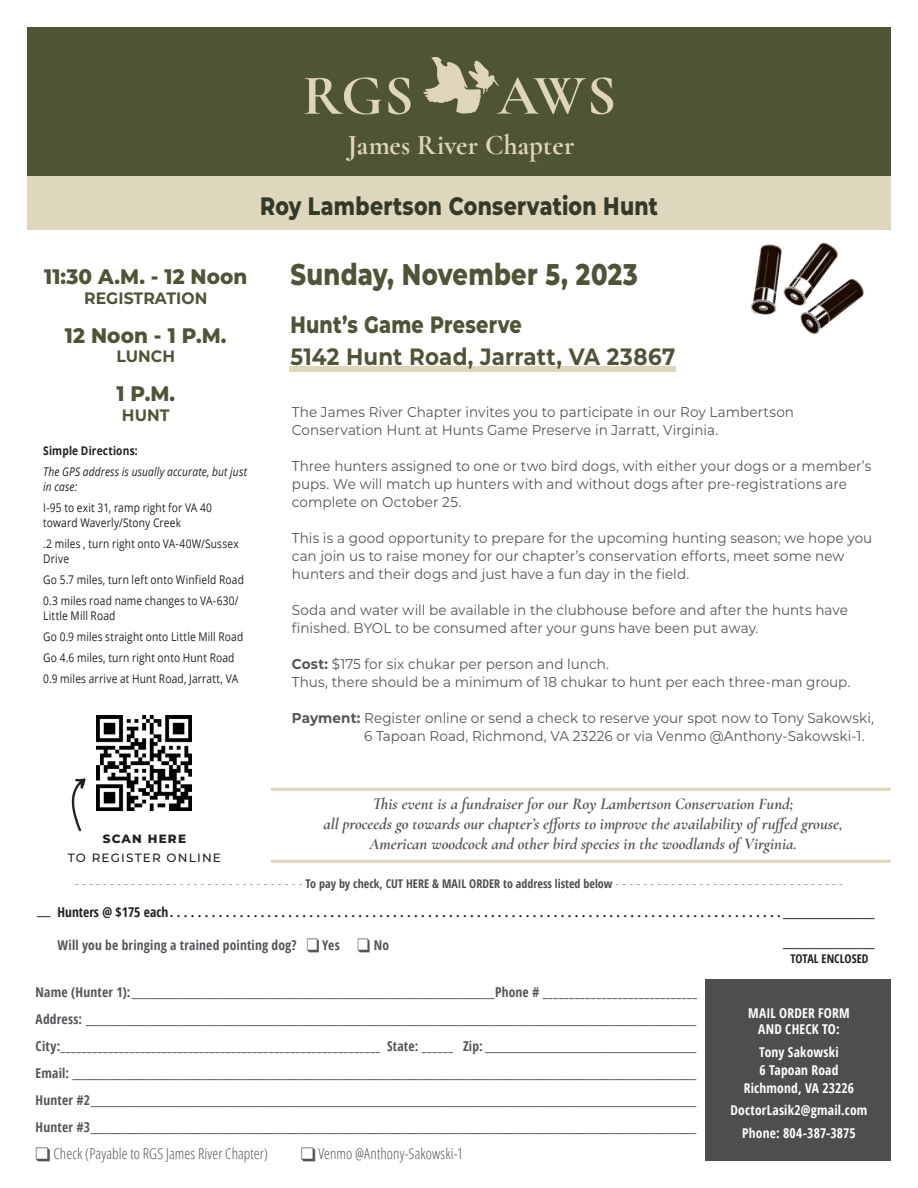
<style>
.page{position:relative;width:918px;height:1188px;background:#fff}
.page>*{position:absolute;margin:0;border:0;box-sizing:border-box;transform-origin:0 0}
.t1{font:800 30px "Montserrat";letter-spacing:.015em;color:#505437;scale:.81 1}
.t2{font:700 28.5px "Cormorant Garamond";letter-spacing:.01em;color:#dfd4bc;scale:.95 1}
.t3{font:800 25.2px "Montserrat";letter-spacing:.015em;color:#353928;scale:.81 1}
.t4{font:700 23.7px "Montserrat";letter-spacing:.005em;color:#505437;scale:.9 1}
.t5{font:800 23.7px "Montserrat";letter-spacing:.015em;color:#505437;scale:.81 1}
.t6{font:800 21px "Montserrat";letter-spacing:.005em;color:#505437;scale:.95 1}
.t7{font:italic 700 16.5px "Cormorant Garamond";color:#54555a}
.t8{font:700 16.5px "Montserrat";letter-spacing:.005em;color:#505437;scale:.95 1}
.Registration{font:300 15px "Open Sans Condensed";letter-spacing:.005em;color:#54555a}
.t9{font:14.25px/18px "Montserrat";letter-spacing:.005em;color:#54555a;scale:.95 1}
.Registration-2{font:700 13.5px "Open Sans Condensed";letter-spacing:.015em;color:#54555a}
.t10{font:700 13.5px "Open Sans Condensed";color:#231f20}
.t11{font:700 13.5px "Open Sans Condensed";letter-spacing:.015em;color:#fff}
.Directions{font:12px/15px "Open Sans";letter-spacing:.015em;color:#231f20;scale:.85 1}
.t12{font:300 12px "Open Sans";color:#4e4e50}
.Directions-2{font:italic 12px/15px "Open Sans";letter-spacing:.015em;color:#231f20;scale:.85 1}
.Directions-3{font:700 12px "Open Sans";letter-spacing:.015em;color:#231f20;scale:.85 1}
.t13{font:500 12px "Montserrat";letter-spacing:.1em;color:#231f20}
.t14{font:700 12px "Open Sans Condensed";color:#231f20}
.t15{font:800 12px "Montserrat";letter-spacing:.1em;color:#231f20}
.s1{font-weight:700}
.s2{font-family:"Open Sans Condensed";font-weight:700}
</style>
<div class="page">
<div style="left:27px;top:27px;width:864px;height:151px;background:#505437"></div>
<div style="left:289px;top:366px;width:387px;height:6px;background:#dfd6be"></div>
<svg style="left:305px;top:77px;width:76px;height:37px"></svg>
<svg style="left:388px;top:77px;width:23px;height:37px"></svg>
<svg style="left:423px;top:57px;width:190px;height:57px"></svg>
<div style="left:27px;top:176px;width:864px;height:54px;background:#dfd6be"></div>
<div style="left:705px;top:979px;width:186px;height:182px;background:#4e4e50"></div>
<hr style="left:271px;top:860px;width:620px;height:3px;background:#dfd6be">
<hr style="left:271px;top:788px;width:620px;height:3px;background:#dfd6be">
<img style="left:97px;top:716px;width:95px;height:95px">
<svg style="left:71px;top:778px;width:15px;height:53px"></svg>
<img style="left:751px;top:242px;width:113px;height:93px">
<p class="t2" style="left:348px;top:127px;width:240px">James River Chapter</p>
<p class="t3" style="left:260px;top:187px;width:493px">Roy Lambertson Conservation Hunt</p>
<p class="t6" style="left:44px;top:261px;width:215px">11:30 A.M. - 12 Noon</p>
<p class="t8" style="left:84px;top:286px;width:131px">REGISTRATION</p>
<p class="t6" style="left:65px;top:320px;width:172px">12 Noon - 1 P.M.</p>
<p class="t8" style="left:116px;top:345px;width:63px">LUNCH</p>
<p class="t6" style="left:116px;top:378px;width:63px">1 P.M.</p>
<p class="t8" style="left:122px;top:403px;width:52px">HUNT</p>
<p class="Directions-3" style="left:43px;top:442px;width:113px">Simple Directions:</p>
<p class="Directions-2" style="left:43px;top:464px;width:241px">The GPS address is usually accurate, but just in case:</p>
<p class="Directions" style="left:43px;top:500px;width:200px">I-95 to exit 31, ramp right for VA 40 toward Waverly/Stony Creek</p>
<p class="Directions" style="left:43px;top:536px;width:232px">.2 miles , turn right onto VA-40W/Sussex<br>Drive</p>
<p class="Directions" style="left:43px;top:572px;width:238px">Go 5.7 miles, turn left onto Winfield Road</p>
<p class="Directions" style="left:43px;top:593px;width:232px">0.3 miles road name changes to VA-630/<br>Little Mill Road</p>
<p class="Directions" style="left:43px;top:629px;width:237px">Go 0.9 miles straight onto Little Mill Road</p>
<p class="Directions" style="left:43px;top:650px;width:227px">Go 4.6 miles, turn right onto Hunt Road</p>
<p class="Directions" style="left:43px;top:671px;width:231px">0.9 miles arrive at Hunt Road, Jarratt, VA</p>
<p class="t1" style="left:290px;top:252px;width:431px">Sunday, November 5, 2023</p>
<p class="t5" style="left:290px;top:307px;width:287px">Hunt’s Game Preserve</p>
<p class="t4" style="left:290px;top:339px;width:429px">5142 Hunt Road, Jarratt, VA 23867</p>
<p class="t9" style="left:292px;top:402px;width:530px">The James River Chapter invites you to participate in our Roy Lambertson<br>Conservation Hunt at Hunts Game Preserve in Jarratt, Virginia.</p>
<p class="t9" style="left:292px;top:456px;width:611px">Three hunters assigned to one or two bird dogs, with either your dogs or a member’s pups. We will match up hunters with and without dogs after pre-registrations are complete on October 25.</p>
<p class="t9" style="left:292px;top:528px;width:612px">This is a good opportunity to prepare for the upcoming hunting season; we hope you can join us to raise money for our chapter’s conservation efforts, meet some new hunters and their dogs and just have a fun day in the field.</p>
<p class="t9" style="left:292px;top:600px;width:587px">Soda and water will be available in the clubhouse before and after the hunts have finished. BYOL to be consumed after your guns have been put away.</p>
<p class="t9" style="left:292px;top:654px;width:335px"><span class="s1">Cost:</span> $175 for six chukar per person and lunch.</p>
<p class="t9" style="left:292px;top:672px;width:589px">Thus, there should be a minimum of 18 chukar to hunt per each three-man group.</p>
<p class="t9" style="left:364px;top:708px;width:538px;text-indent:-72px"><span class="s1">Payment:</span> Register online or send a check to reserve your spot now to Tony Sakowski,<br>6 Tapoan Road, Richmond, VA 23226 or via Venmo @Anthony-Sakowski-1.</p>
<p class="t15" style="left:103px;top:830px;width:85px">SCAN HERE</p>
<p class="t13" style="left:68px;top:850px;width:155px">TO REGISTER ONLINE</p>
<p class="t7" style="left:373px;top:794px;width:422px">This event is a fundraiser for our Roy Lambertson Conservation Fund;</p>
<p class="t7" style="left:324px;top:813px;width:521px">all proceeds go towards our chapter’s efforts to improve the availability of ruffed grouse,</p>
<p class="t7" style="left:369px;top:833px;width:429px">American woodcock and other bird species in the woodlands of Virginia.</p>
<p class="t12" style="left:75px;top:875px;width:769px">- - - - - - - - - - - - - - - - - - - - - - - - - - - - - - - - - <span class="s2">To pay by check, CUT HERE &amp; MAIL ORDER to address listed below</span> - - - - - - - - - - - - - - - - - - - - - - - - - - - - - - - - -</p>
<p class="t10" style="left:37px;top:902px;width:839px">___ Hunters @ $175 each . . . . . . . . . . . . . . . . . . . . . . . . . . . . . . . . . . . . . . . . . . . . . . . . . . . . . . . . . . . . . . . . . . . . . . . . . . . . . . . . . . . . . . . ____________________</p>
<p class="t10" style="left:783px;top:932px;width:93px">____________________</p>
<p class="t14" style="left:791px;top:950px;width:79px">TOTAL ENCLOSED</p>
<p class="Registration-2" style="left:58px;top:936px;width:333px">Will you be bringing a trained pointing dog? ❑ Yes ❑ No</p>
<p class="Registration-2" style="left:36px;top:983px;width:663px">Name (Hunter 1):_______________________________________________________________________________Phone # _____________________________</p>
<p class="Registration-2" style="left:36px;top:1010px;width:662px">Address: _____________________________________________________________________________________________________________________________________</p>
<p class="Registration-2" style="left:36px;top:1037px;width:662px">City:____________________________________________________________ State: ______ Zip: ______________________________________________</p>
<p class="Registration-2" style="left:36px;top:1064px;width:662px">Email: ________________________________________________________________________________________________________________________________________</p>
<p class="Registration-2" style="left:36px;top:1091px;width:662px">Hunter #2____________________________________________________________________________________________________________________________________</p>
<p class="Registration-2" style="left:36px;top:1118px;width:662px">Hunter #3____________________________________________________________________________________________________________________________________</p>
<p class="Registration" style="left:36px;top:1144px;width:234px">❑ Check (Payable to RGS James River Chapter)</p>
<p class="Registration" style="left:301px;top:1144px;width:164px">❑ Venmo @Anthony-Sakowski-1</p>
<p class="t11" style="left:748px;top:1003px;width:103px">MAIL ORDER FORM</p>
<p class="t11" style="left:758px;top:1020px;width:83px">AND CHECK TO:</p>
<p class="t11" style="left:759px;top:1042px;width:81px">Tony Sakowski</p>
<p class="t11" style="left:759px;top:1060px;width:80px">6 Tapoan Road</p>
<p class="t11" style="left:744px;top:1078px;width:112px">Richmond, VA 23226</p>
<p class="t11" style="left:731px;top:1101px;width:138px">DoctorLasik2@gmail.com</p>
<p class="t11" style="left:742px;top:1123px;width:115px">Phone: 804-387-3875</p>
</div>
